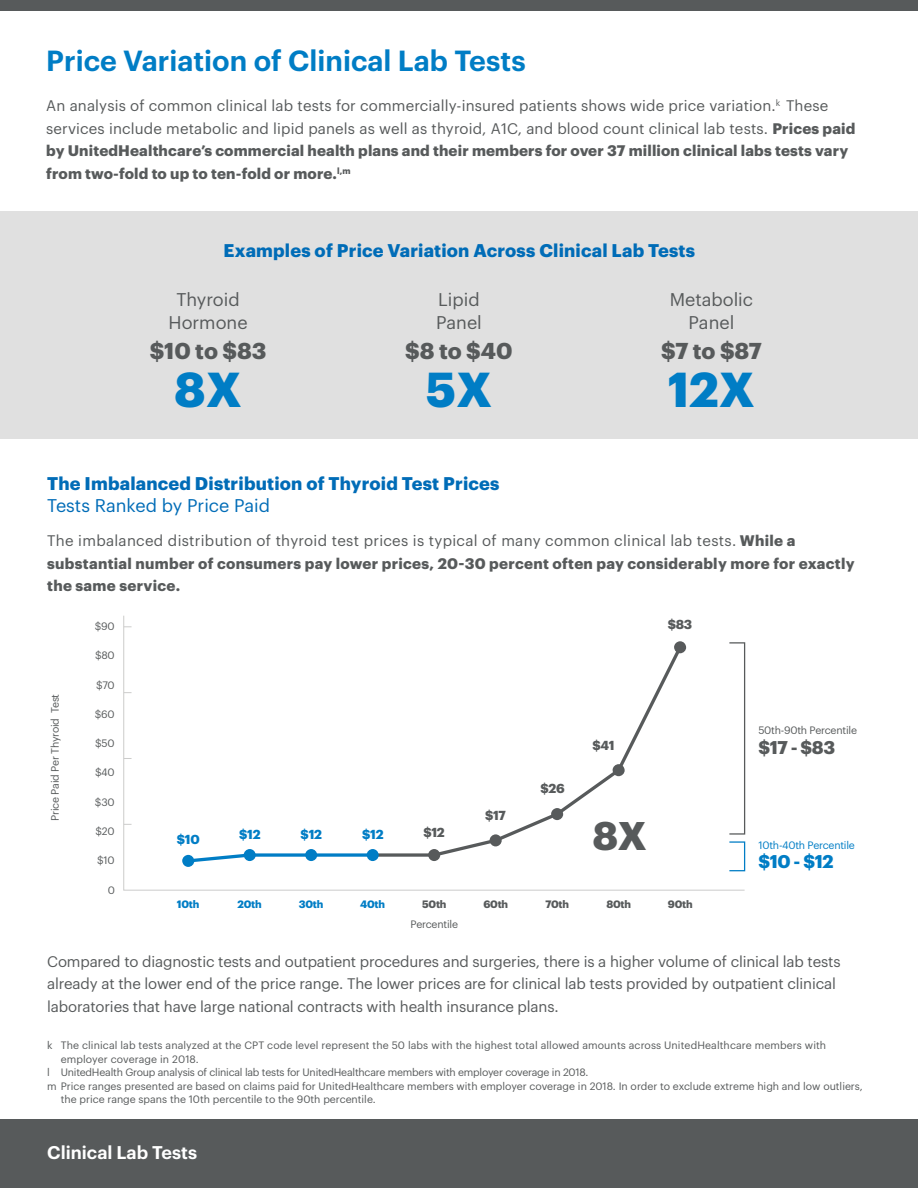
<style>
.page{position:relative;width:918px;height:1188px;background:#fff}
.page>*{position:absolute;margin:0;border:0;box-sizing:border-box;transform-origin:0 0}
.t1{font:700 48px "Graphik";color:#007dc5}
.t2{font:700 39.15px "Graphik";color:#575a5b}
.t3{font:600 28.5px "Graphik";color:#007dc5}
.t4{font:700 22.5px "Graphik";color:#575a5b}
.t5{font:700 18px "Graphik";letter-spacing:.01em;color:#006cb7}
.t6{font:18px/22.5px "Graphik";color:#575a5b;text-align:center}
.t7{font:18px "Graphik";color:#006cb7}
.t8{font:600 18px "Graphik";color:#fff}
.t9{font:700 18px "Graphik";color:#575a5b}
.t10{font:700 18px "Graphik";color:#007dc5}
.t11{font:15px/22.5px "Graphik";letter-spacing:.01em;color:#575a5b}
.t12{font:15px/22.5px "Graphik";letter-spacing:-.01em;color:#575a5b}
.t13{font:700 15px/22.5px "Graphik";letter-spacing:.02em;color:#575a5b}
.t14{font:700 12.75px "Graphik";letter-spacing:-.025em;color:#575a5b}
.t15{font:700 12.75px "Graphik";letter-spacing:-.02em;color:#007dc5}
.t16{font:10.5px "Graphik";color:#575a5b}
.t17{font:10.5px "Graphik";letter-spacing:-.02em;color:#575a5b}
.t18{font:700 10.5px "Graphik";letter-spacing:-.02em;color:#575a5b}
.t19{font:10.5px "Graphik";letter-spacing:-.02em;color:#007dc5}
.t20{font:700 10.5px "Graphik";letter-spacing:-.02em;color:#007dc5}
.s1{font-weight:700}
.s2{font-weight:400}
</style>
<div class="page">
<div style="left:0;top:0;width:918px;height:10px;background:#575a5b"></div>
<div style="left:0;top:1120px;width:918px;height:68px;background:#575a5b"></div>
<div style="left:0;top:212px;width:918px;height:228px;background:#e0e0e0"></div>
<svg style="left:123px;top:616px;width:623px;height:275px"></svg>
<div style="left:182px;top:855px;width:12px;height:12px;background:#007dc5;border-radius:50%"></div>
<div style="left:244px;top:849px;width:12px;height:12px;background:#007dc5;border-radius:50%"></div>
<div style="left:305px;top:849px;width:12px;height:12px;background:#007dc5;border-radius:50%"></div>
<div style="left:367px;top:849px;width:12px;height:12px;background:#007dc5;border-radius:50%"></div>
<div style="left:428px;top:849px;width:12px;height:12px;background:#575a5b;border-radius:50%"></div>
<div style="left:489px;top:834px;width:13px;height:12px;background:#575a5b;border-radius:50%"></div>
<div style="left:551px;top:808px;width:12px;height:12px;background:#575a5b;border-radius:50%"></div>
<div style="left:612px;top:764px;width:13px;height:12px;background:#575a5b;border-radius:50%"></div>
<div style="left:674px;top:641px;width:12px;height:12px;background:#575a5b;border-radius:50%"></div>
<h3 class="t3" style="left:46px;top:39px;width:481px">Price Variation of Clinical Lab Tests</h3>
<p class="t11" style="left:46px;top:93px;width:811px">An analysis of common clinical lab tests for commercially-insured patients shows wide price variation.<sup>k</sup> These services include metabolic and lipid panels as well as thyroid, A1C, and blood count clinical lab tests. <span class="s1">Prices paid by UnitedHealthcare’s commercial health plans and their members for over 37 million clinical labs tests vary from two-fold to up to ten-fold or more.</span><sup>l,m</sup></p>
<h3 class="t5" style="left:224px;top:237px;width:473px">Examples of Price Variation Across Clinical Lab Tests</h3>
<h3 class="t6" style="left:169px;top:287px;width:81px">Thyroid<br>Hormone</h3>
<h3 class="t4" style="left:150px;top:333px;width:118px">$10 to $83</h3>
<h1 class="t1" style="left:174px;top:352px;width:69px">8X</h1>
<h3 class="t6" style="left:436px;top:287px;width:47px;text-align:left">Lipid<br>Panel</h3>
<h3 class="t4" style="left:405px;top:333px;width:109px">$8 to $40</h3>
<h1 class="t1" style="left:426px;top:352px;width:68px">5X</h1>
<h3 class="t5" style="left:47px;top:470px;width:454px">The Imbalanced Distribution of Thyroid Test Prices</h3>
<h3 class="t7" style="left:47px;top:492px;width:224px">Tests Ranked by Price Paid</h3>
<h3 class="t6" style="left:670px;top:287px;width:85px">Metabolic<br>Panel</h3>
<h3 class="t4" style="left:661px;top:333px;width:102px">$7 to $87</h3>
<h1 class="t1" style="left:668px;top:352px;width:89px">12X</h1>
<h3 class="t13" style="left:47px;top:528px;width:809px"><span class="s2">The imbalanced distribution of thyroid test prices is typical of many common clinical lab tests.</span> While a substantial number of consumers pay lower prices, 20-30 percent often pay considerably more for exactly the same service.</h3>
<p class="t17" style="left:47px;top:821px;width:129px;rotate:-90deg">Price Paid Per Thyroid Test</p>
<p class="t16" style="left:95px;top:618px;width:21px">$90</p>
<p class="t16" style="left:95px;top:648px;width:21px">$80</p>
<p class="t16" style="left:96px;top:677px;width:20px">$70</p>
<p class="t16" style="left:95px;top:706px;width:21px">$60</p>
<p class="t16" style="left:95px;top:736px;width:21px">$50</p>
<p class="t16" style="left:95px;top:765px;width:21px">$40</p>
<p class="t16" style="left:95px;top:794px;width:21px">$30</p>
<p class="t16" style="left:96px;top:823px;width:21px">$20</p>
<p class="t16" style="left:97px;top:853px;width:19px">$10</p>
<p class="t16" style="left:108px;top:882px;width:9px">0</p>
<p class="t14" style="left:668px;top:614px;width:26px">$83</p>
<p class="t15" style="left:177px;top:830px;width:24px">$10</p>
<p class="t15" style="left:239px;top:824px;width:23px">$12</p>
<p class="t15" style="left:301px;top:824px;width:23px">$12</p>
<p class="t15" style="left:362px;top:824px;width:23px">$12</p>
<p class="t14" style="left:423px;top:823px;width:23px">$12</p>
<p class="t14" style="left:485px;top:806px;width:22px">$17</p>
<p class="t14" style="left:540px;top:778px;width:26px">$26</p>
<p class="t14" style="left:592px;top:735px;width:24px">$41</p>
<h2 class="t2" style="left:592px;top:806px;width:56px">8X</h2>
<p class="t20" style="left:177px;top:896px;width:24px">10th</p>
<p class="t20" style="left:238px;top:896px;width:26px">20th</p>
<p class="t20" style="left:299px;top:896px;width:26px">30th</p>
<p class="t20" style="left:360px;top:896px;width:26px">40th</p>
<p class="t18" style="left:422px;top:896px;width:26px">50th</p>
<p class="t18" style="left:483px;top:896px;width:26px">60th</p>
<p class="t18" style="left:546px;top:896px;width:25px">70th</p>
<p class="t18" style="left:606px;top:896px;width:26px">80th</p>
<p class="t18" style="left:668px;top:896px;width:26px">90th</p>
<p class="t17" style="left:411px;top:916px;width:49px">Percentile</p>
<p class="t17" style="left:758px;top:723px;width:100px">50th-90th Percentile</p>
<h3 class="t9" style="left:758px;top:733px;width:78px">$17 - $83</h3>
<p class="t19" style="left:758px;top:837px;width:98px">10th-40th Percentile</p>
<h3 class="t10" style="left:758px;top:848px;width:77px">$10 - $12</h3>
<p class="t12" style="left:47px;top:949px;width:795px">Compared to diagnostic tests and outpatient procedures and surgeries, there is a higher volume of clinical lab tests already at the lower end of the price range. The lower prices are for clinical lab tests provided by outpatient clinical laboratories that have large national contracts with health insurance plans.</p>
<p class="t16" style="left:47px;top:1037px;width:781px">k The clinical lab tests analyzed at the CPT code level represent the 50 labs with the highest total allowed amounts across UnitedHealthcare members with</p>
<p class="t16" style="left:61px;top:1051px;width:140px">employer coverage in 2018.</p>
<p class="t17" style="left:47px;top:1064px;width:543px">l UnitedHealth Group analysis of clinical lab tests for UnitedHealthcare members with employer coverage in 2018.</p>
<p class="t16" style="left:47px;top:1078px;width:817px">m Price ranges presented are based on claims paid for UnitedHealthcare members with employer coverage in 2018. In order to exclude extreme high and low outliers,</p>
<p class="t16" style="left:61px;top:1091px;width:317px">the price range spans the 10th percentile to the 90th percentile.</p>
<h3 class="t8" style="left:47px;top:1139px;width:151px">Clinical Lab Tests</h3>
</div>
